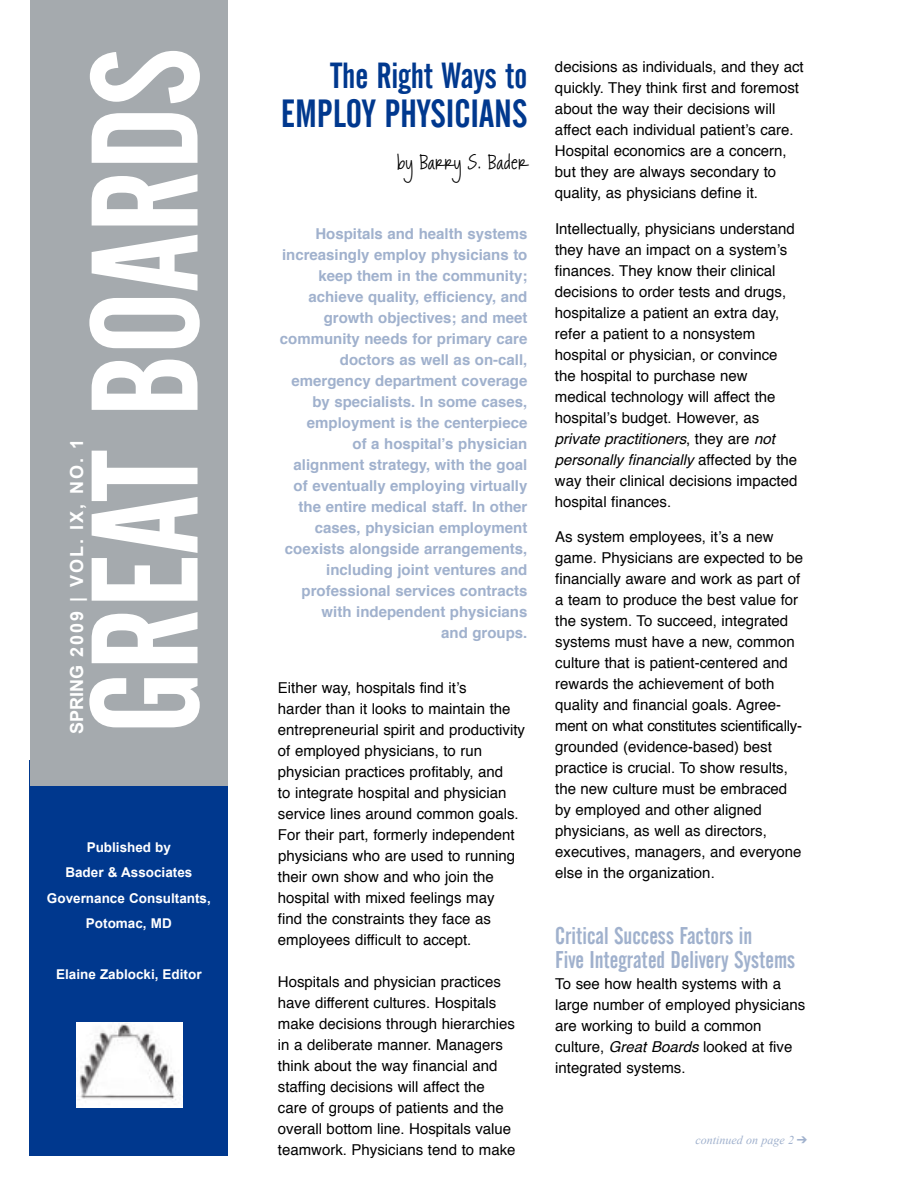
<style>
.page{position:relative;width:918px;height:1188px;background:#fff}
.page>*{position:absolute;margin:0;border:0;box-sizing:border-box;transform-origin:0 0}
.t1{font:150px "Alternate Gothic No 2 BT";color:#fff}
.t2{font:39px "Alternate Gothic No 2 BT";color:#00388e}
.t3{font:36px "Alternate Gothic No 2 BT";color:#00388e}
.t4{font:24px/24px "Alternate Gothic No 2 BT";color:#a0b1cd}
.t5{font:700 18px "Arial";letter-spacing:.11em;color:#fff}
.t6{font:18px "Rockford";color:#000}
.t7{font:15px/21px "Helvetica";color:#000}
.t8{font:700 15px/21px "Helvetica";color:#a0b1cd;text-align:right}
.t9{font:700 13.5px/25.5px "Arial";color:#fff;text-align:center}
.t10{font:italic 12px "Times New Roman";color:#a0b1cd}
.s1{font-style:italic}
.s2{font-family:"Zingbats SW";font-style:normal;font-size:15px}
</style>
<div class="page">
<div style="left:30px;top:761px;width:198px;height:395px;background:#00388e"></div>
<div style="left:30px;top:0;width:198px;height:785px;background:#a5aaae"></div>
<img style="left:76px;top:1023px;width:107px;height:84px">
<p class="t1" style="left:62px;top:734px;width:687px;rotate:-90deg">GREAT BOARDS</p>
<p class="t3" style="left:331px;top:55px;width:198px">The Right Ways to</p>
<p class="t2" style="left:281px;top:92px;width:248px">EMPLOY PHYSICIANS</p>
<p class="t6" style="left:397px;top:152px;width:132px">by Barry S. Bader</p>
<p class="t8" style="left:280px;top:224px;width:249px">Hospitals and health systems increasingly employ physicians to keep them in the community; achieve quality, efficiency, and growth objectives; and meet community needs for primary care doctors as well as on-call, emergency department coverage by specialists. In some cases, employment is the centerpiece<br>of a hospitalʼs physician alignment strategy, with the goal of eventually employing virtually the entire medical staff. In other cases, physician employment coexists alongside arrangements, including joint ventures and professional services contracts with independent physicians<br>and groups.</p>
<p class="t5" style="left:65px;top:734px;width:297px;rotate:-90deg">SPRING 2009 | VOL. IX, NO. 1</p>
<p class="t7" style="left:278px;top:678px;width:249px">Either way, hospitals find itʼs<br>harder than it looks to maintain the entrepreneurial spirit and productivity of employed physicians, to run physician practices profitably, and<br>to integrate hospital and physician service lines around common goals.<br>For their part, formerly independent physicians who are used to running their own show and who join the hospital with mixed feelings may<br>find the constraints they face as employees difficult to accept.</p>
<p class="t7" style="left:278px;top:972px;width:239px">Hospitals and physician practices have different cultures. Hospitals make decisions through hierarchies in a deliberate manner. Managers think about the way financial and staffing decisions will affect the care of groups of patients and the overall bottom line. Hospitals value teamwork. Physicians tend to make</p>
<p class="t9" style="left:47px;top:835px;width:165px">Published by<br>Bader &amp; Associates<br>Governance Consultants,<br>Potomac, MD</p>
<p class="t9" style="left:56px;top:962px;width:147px">Elaine Zablocki, Editor</p>
<p class="t7" style="left:555px;top:57px;width:250px">decisions as individuals, and they act quickly. They think first and foremost about the way their decisions will affect each individual patientʼs care.<br>Hospital economics are a concern, but they are always secondary to quality, as physicians define it.</p>
<p class="t7" style="left:555px;top:219px;width:244px">Intellectually, physicians understand they have an impact on a systemʼs finances. They know their clinical decisions to order tests and drugs, hospitalize a patient an extra day, refer a patient to a nonsystem hospital or physician, or convince the hospital to purchase new medical technology will affect the hospitalʼs budget. However, as <span class="s1">private practitioners</span>, they are <span class="s1">not personally financially</span> affected by the way their clinical decisions impacted hospital finances.</p>
<p class="t7" style="left:555px;top:526px;width:250px">As system employees, itʼs a new game. Physicians are expected to be financially aware and work as part of a team to produce the best value for the system. To succeed, integrated systems must have a new, common culture that is patient-centered and rewards the achievement of both quality and financial goals. Agree&shy;ment on what constitutes scientifically&shy;grounded (evidence-based) best practice is crucial. To show results, the new culture must be embraced by employed and other aligned physicians, as well as directors, executives, managers, and everyone else in the organization.</p>
<p class="t4" style="left:555px;top:924px;width:242px">Critical Success Factors in<br>Five Integrated Delivery Systems</p>
<p class="t7" style="left:555px;top:973px;width:252px">To see how health systems with a large number of employed physicians are working to build a common culture, <span class="s1">Great Boards</span> looked at five integrated systems.</p>
<p class="t10" style="left:695px;top:1131px;width:113px">continued on page 2 <span class="s2">‘</span></p>
</div>
